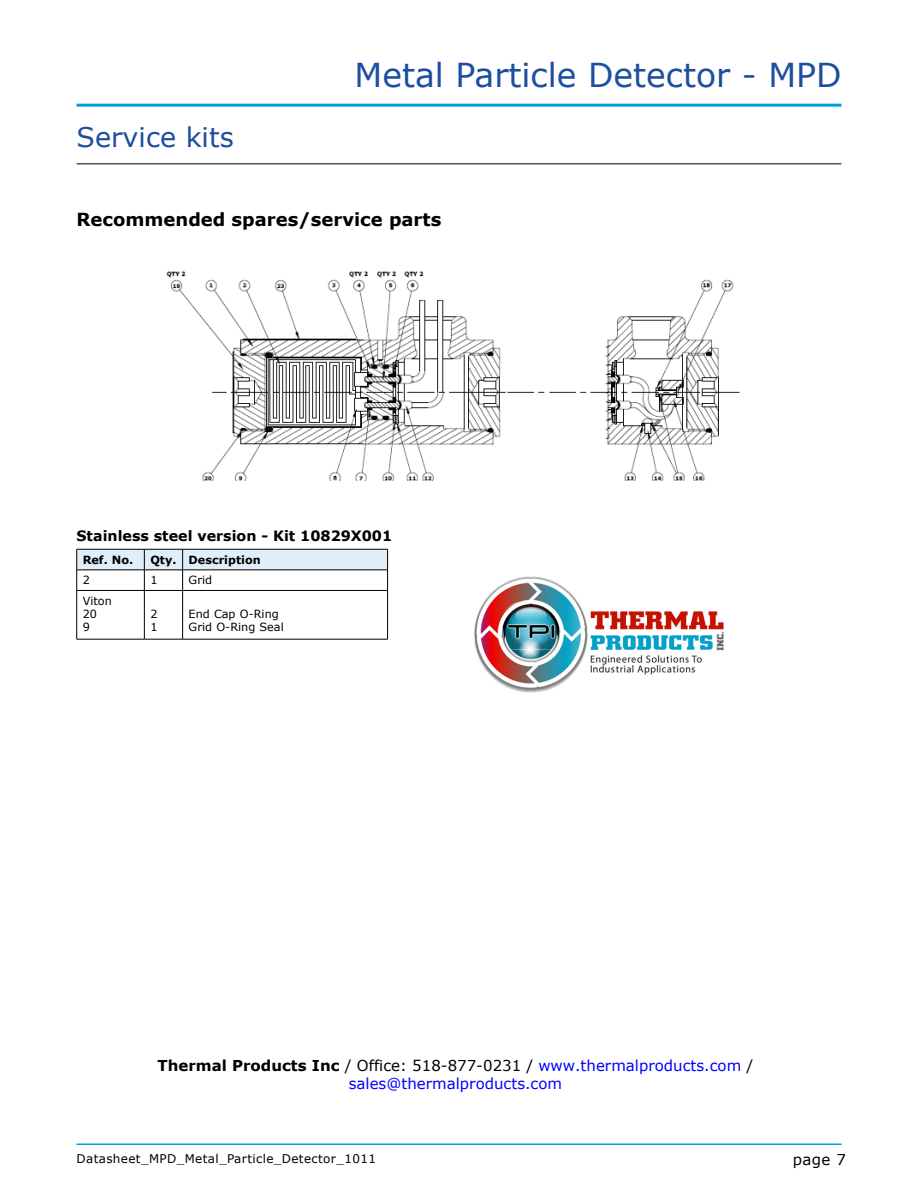
<style>
.page{position:relative;width:918px;height:1188px;background:#fff}
.page>*{position:absolute;margin:0;border:0;box-sizing:border-box;transform-origin:0 0}
.t1{font:33px "Verdana";color:#1d4e9f}
.t2{font:27px "Verdana";color:#1d4e9f}
.t3{font:700 18px "Verdana";color:#000}
.t4{font:15px/18px "Verdana";color:#00f;text-align:center}
.t5{font:15px "Verdana";color:#000}
.t6{font:700 14.25px "Verdana";color:#000}
.t7{font:12px "Verdana";letter-spacing:.03em;color:#000}
.t8{font:11.25px/12.8px "Verdana";color:#000}
.t9{font:700 11.25px "Verdana";color:#000}
.s1{font-weight:700;color:#000}
.s2{color:#000}
</style>
<div class="page">
<hr style="left:77px;top:1144px;width:765px;height:1px;background:#00a0de">
<hr style="left:77px;top:104px;width:764px;height:3px;background:#00a0de">
<hr style="left:77px;top:164px;width:764px;height:1px;background:#000">
<svg style="left:76px;top:549px;width:312px;height:41px"></svg>
<hr style="left:77px;top:590px;width:67px;height:1px;background:#000">
<hr style="left:76px;top:591px;width:1px;height:48px;background:#000">
<hr style="left:144px;top:590px;width:39px;height:1px;background:#000">
<hr style="left:144px;top:591px;width:1px;height:48px;background:#000">
<hr style="left:183px;top:590px;width:205px;height:1px;background:#000">
<hr style="left:182px;top:591px;width:1px;height:48px;background:#000">
<hr style="left:387px;top:591px;width:1px;height:48px;background:#000">
<hr style="left:77px;top:639px;width:67px;height:1px;background:#000">
<hr style="left:144px;top:639px;width:39px;height:1px;background:#000">
<hr style="left:183px;top:639px;width:205px;height:1px;background:#000">
<img style="left:166px;top:271px;width:574px;height:210px">
<img style="left:474px;top:576px;width:250px;height:117px">
<h2 class="t2" style="left:77px;top:118px;width:159px">Service kits</h2>
<h1 class="t1" style="left:355px;top:52px;width:489px">Metal Particle Detector - MPD</h1>
<p class="t3" style="left:77px;top:207px;width:366px">Recommended spares/service parts</p>
<p class="t6" style="left:77px;top:526px;width:317px">Stainless steel version - Kit 10829X001</p>
<p class="t9" style="left:83px;top:552px;width:52px">Ref. No.</p>
<p class="t9" style="left:150px;top:552px;width:112px">Qty. Description</p>
<p class="t8" style="left:83px;top:574px;width:9px">2</p>
<p class="t8" style="left:150px;top:574px;width:9px">1</p>
<p class="t8" style="left:189px;top:574px;width:25px">Grid</p>
<p class="t8" style="left:83px;top:594px;width:31px">Viton<br>20<br>9</p>
<p class="t8" style="left:150px;top:607px;width:9px">2<br>1</p>
<p class="t8" style="left:189px;top:607px;width:97px">End Cap O-Ring<br>Grid O-Ring Seal</p>
<p class="t4" style="left:158px;top:1056px;width:597px"><span class="s1">Thermal Products Inc</span> <span class="s2">/ Office: 518-877-0231 /</span> www.thermalproducts.com <span class="s2">/ </span>sales@thermalproducts.com</p>
<p class="t7" style="left:77px;top:1150px;width:301px">Datasheet_MPD_Metal_Particle_Detector_1011</p>
<p class="t5" style="left:793px;top:1149px;width:55px">page 7</p>
</div>
